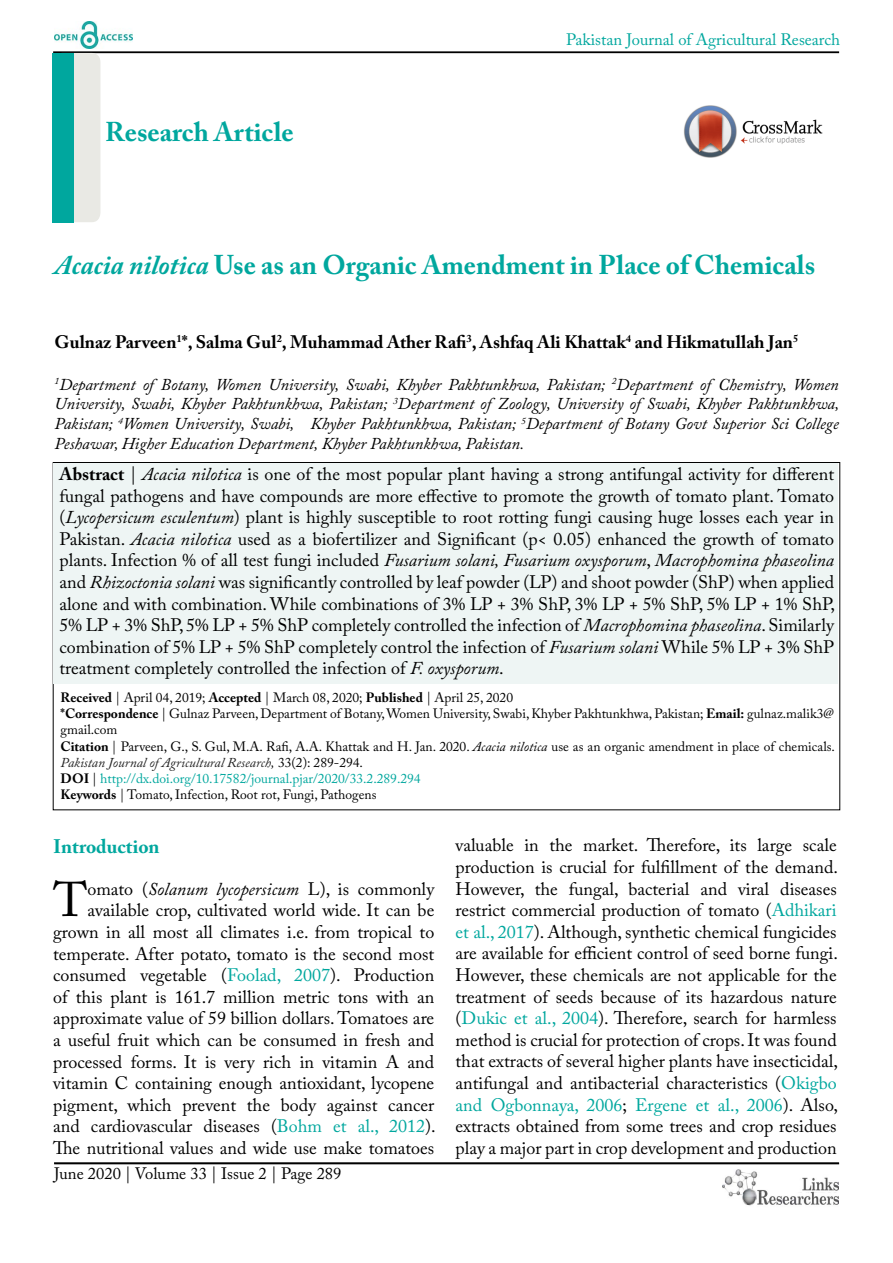
<style>
.page{position:relative;width:893px;height:1263px;background:#fff}
.page>*{position:absolute;margin:0;border:0;box-sizing:border-box;transform-origin:0 0}
.t1{font:48.45px "Adobe Caslon Pro";color:#000}
.t2{font:700 27px "Adobe Caslon Pro";color:#00a79e}
.t3{font:700 19.5px "Adobe Caslon Pro";color:#00a79e}
.t4{font:18px/21.6px "Adobe Caslon Pro";color:#000;text-align:justify}
.t5{font:700 18px "Adobe Caslon Pro";color:#000}
.t6{font:italic 16.5px/19.8px "Adobe Caslon Pro";color:#000;text-align:justify}
.t7{font:16.5px "Adobe Caslon Pro";color:#00a79e}
.t8{font:16.5px "Adobe Caslon Pro";color:#000}
.t9{font:13.5px/16.2px "Adobe Caslon Pro";color:#000}
.s1{font-style:italic}
.s2{font-weight:700}
.s3{font-style:italic;color:#222}
.s4{color:#00a79e}
</style>
<div class="page">
<hr style="left:53px;top:51px;width:786px;height:2px;background:#000">
<hr style="left:54px;top:1162px;width:785px;height:2px;background:#000">
<img style="left:54px;top:22px;width:78px;height:27px">
<img style="left:722px;top:1170px;width:117px;height:36px">
<div style="left:54px;top:53px;width:46px;height:169px;background:#e9e9e4;border-radius:9px"></div>
<div style="left:53px;top:53px;width:21px;height:169px;background:#00a79e"></div>
<div style="left:54px;top:463px;width:784px;height:221px;background:#eef5f4"></div>
<img style="left:684px;top:105px;width:139px;height:53px">
<h2 class="t2" style="left:105px;top:116px;width:190px">Research Article</h2>
<p class="t7" style="left:566px;top:30px;width:276px">Pakistan Journal of Agricultural Research</p>
<h2 class="t2" style="left:54px;top:249px;width:763px"><span class="s1">Acacia nilotica</span> Use as an Organic Amendment in Place of Chemicals</h2>
<p class="t5" style="left:55px;top:331px;width:745px">Gulnaz Parveen<sup>1</sup>*, Salma Gul<sup>2</sup>, Muhammad Ather Rafi<sup>3</sup>, Ashfaq Ali Khattak<sup>4</sup> and Hikmatullah Jan<sup>5</sup></p>
<p class="t6" style="left:55px;top:374px;width:786px"><sup>1</sup>Department of Botany, Women University, Swabi, Khyber Pakhtunkhwa, Pakistan; <sup>2</sup>Department of Chemistry, Women University, Swabi, Khyber Pakhtunkhwa, Pakistan; <sup>3</sup>Department of Zoology, University of Swabi, Khyber Pakhtunkhwa, Pakistan; <sup>4</sup>Women University, Swabi, Khyber Pakhtunkhwa, Pakistan; <sup>5</sup>Department of Botany Govt Superior Sci College Peshawar, Higher Education Department, Khyber Pakhtunkhwa, Pakistan.</p>
<p class="t4" style="left:60px;top:463px;width:777px"><span class="s2">Abstract</span> | <span class="s1">Acacia nilotica</span> is one of the most popular plant having a strong antifungal activity for different fungal pathogens and have compounds are more effective to promote the growth of tomato plant. Tomato (<span class="s1">Lycopersicum esculentum</span>) plant is highly susceptible to root rotting fungi causing huge losses each year in Pakistan. <span class="s1">Acacia nilotica</span> used as a biofertilizer and Significant (p&lt; 0.05) enhanced the growth of tomato plants. Infection % of all test fungi included <span class="s1">Fusarium solani, Fusarium oxysporum</span>, <span class="s1">Macrophomina phaseolina </span>and <span class="s1">Rhizoctonia solani</span> was significantly controlled by leaf powder (LP) and shoot powder (ShP) when applied alone and with combination. While combinations of 3% LP + 3% ShP, 3% LP + 5% ShP, 5% LP + 1% ShP, 5% LP + 3% ShP, 5% LP + 5% ShP completely controlled the infection of <span class="s1">Macrophomina phaseolina</span>. Similarly combination of 5% LP + 5% ShP completely control the infection of <span class="s1">Fusarium solani</span> While 5% LP + 3% ShP treatment completely controlled the infection of <span class="s1">F. oxysporum</span>.</p>
<p class="t9" style="left:61px;top:689px;width:776px"><span class="s2">Received</span> | April 04, 2019; <span class="s2">Accepted</span> | March 08, 2020; <span class="s2">Published</span> | April 25, 2020<br><span class="s2">*Correspondence</span> | Gulnaz Parveen, Department of Botany, Women University, Swabi, Khyber Pakhtunkhwa, Pakistan; <span class="s2">Email:</span> gulnaz.malik3@ gmail.com<br><span class="s2">Citation</span> | Parveen, G., S. Gul, M.A. Rafi, A.A. Khattak and H. Jan. 2020. <span class="s1">Acacia nilotica</span> use as an organic amendment in place of chemicals.<br><span class="s3">Pakistan Journal of Agricultural Research</span><span class="s1">,</span> 33(2): 289-294.<br><span class="s2">DOI</span> | <span class="s4">http://dx.doi.org/10.17582/journal.pjar/2020/33.2.289.294<br></span><span class="s2">Keywords</span> | Tomato, Infection, Root rot, Fungi, Pathogens</p>
<p class="t3" style="left:53px;top:834px;width:108px">Introduction</p>
<h1 class="t1" style="left:54px;top:871px;width:35px">T</h1>
<p class="t4" style="left:53px;top:878px;width:384px;text-align:right">omato (<span class="s1">Solanum lycopersicum</span> L), is commonly available crop, cultivated world wide. It can be grown in all most all climates i.e. from tropical to temperate. After potato, tomato is the second most consumed vegetable (<span class="s4">Foolad, 2007</span>). Production of this plant is 161.7 million metric tons with an approximate value of 59 billion dollars. Tomatoes are a useful fruit which can be consumed in fresh and processed forms. It is very rich in vitamin A and vitamin C containing enough antioxidant, lycopene pigment, which prevent the body against cancer and cardiovascular diseases (<span class="s4">Bohm et al., 2012</span>).<br>The nutritional values and wide use make tomatoes</p>
<p class="t8" style="left:54px;top:1164px;width:289px">June 2020 | Volume 33 | Issue 2 | Page 289</p>
<p class="t4" style="left:456px;top:834px;width:384px">valuable in the market. Therefore, its large scale production is crucial for fulfillment of the demand.<br>However, the fungal, bacterial and viral diseases restrict commercial production of tomato (<span class="s4">Adhikari et al., 2017</span>). Although, synthetic chemical fungicides are available for efficient control of seed borne fungi.<br>However, these chemicals are not applicable for the treatment of seeds because of its hazardous nature (<span class="s4">Dukic et al., 2004</span>). Therefore, search for harmless method is crucial for protection of crops. It was found that extracts of several higher plants have insecticidal, antifungal and antibacterial characteristics (<span class="s4">Okigbo and Ogbonnaya, 2006</span>; <span class="s4">Ergene et al., 2006</span>). Also, extracts obtained from some trees and crop residues play a major part in crop development and production</p>
</div>
